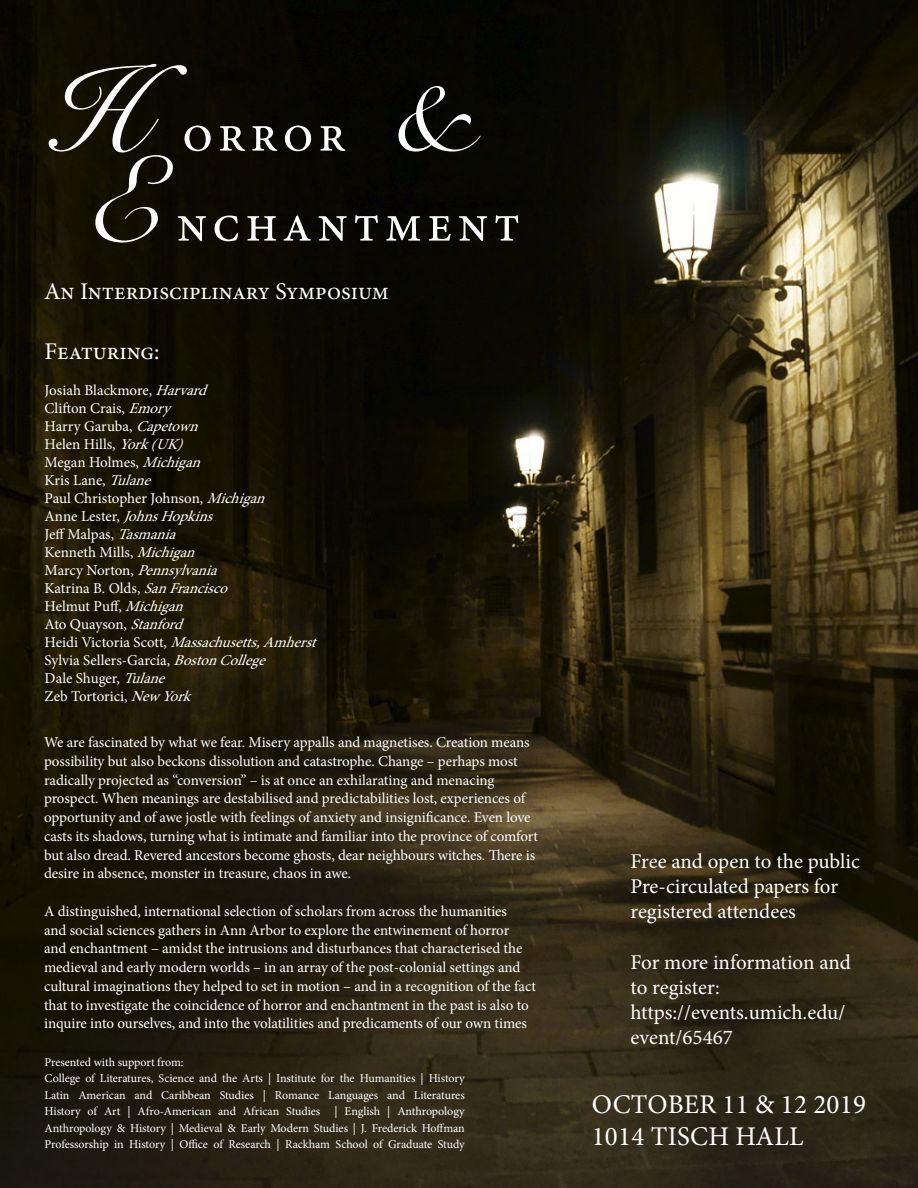
<style>
.page{position:relative;width:918px;height:1188px;background:#fff}
.page>*{position:absolute;margin:0;border:0;box-sizing:border-box;transform-origin:0 0}
.t1{font:120px "Snell Roundhand";color:#fff}
.t2{font:52.5px "Minion Pro";letter-spacing:.1em;color:#fff}
.t3{font:27px "Minion Pro";letter-spacing:.01em;color:#fff}
.t4{font:24px "Minion Pro";color:#fff}
.t5{font:21px/25.2px "Minion Pro";letter-spacing:-.01em;color:#fff}
.t6{font:15px/18.8px "Minion Pro";letter-spacing:-.005em;color:#fff}
.t7{font:italic 15px "Minion Pro";color:#fff}
.t8{font:12px/16.5px "Minion Pro";letter-spacing:-.01em;color:#fff;text-align:justify}
.s1{font-style:italic}
.s2{font-style:normal}
</style>
<div class="page">
<img style="left:0;top:0;width:918px;height:1188px">
<p class="t1" style="left:44px;top:16px;width:101px">H</p>
<p class="t2" style="left:182px;top:99px;width:165px">orror</p>
<p class="t1" style="left:392px;top:16px;width:75px">&amp;</p>
<p class="t1" style="left:85px;top:106px;width:82px">E</p>
<p class="t2" style="left:177px;top:189px;width:345px">nchantment</p>
<p class="t4" style="left:44px;top:275px;width:346px">An Interdisciplinary Symposium</p>
<p class="t4" style="left:45px;top:336px;width:117px">Featuring:</p>
<p class="t6" style="left:45px;top:381px;width:170px">Josiah Blackmore, <span class="s1">Harvard</span></p>
<p class="t6" style="left:45px;top:399px;width:134px">Clifton Crais, <span class="s1">Emory</span></p>
<p class="t6" style="left:45px;top:417px;width:161px">Harry Garuba, <span class="s1">Capetown</span></p>
<p class="t6" style="left:45px;top:435px;width:146px">Helen Hills, <span class="s1">York(UK)</span></p>
<p class="t6" style="left:45px;top:453px;width:164px">Megan Holmes, <span class="s1">Michigan</span></p>
<p class="t6" style="left:45px;top:471px;width:114px">Kris Lane, <span class="s1">Tulane</span></p>
<p class="t6" style="left:45px;top:489px;width:228px">Paul Christopher Johnson, <span class="s1">Michigan</span></p>
<p class="t7" style="left:45px;top:507px;width:176px"><span class="s2">A n n e L e s t e r ,</span> JohnsHopkins</p>
<p class="t6" style="left:45px;top:525px;width:139px">Jeff Malpas, <span class="s1">Tasmania</span></p>
<p class="t6" style="left:45px;top:543px;width:158px">Kenneth Mills, <span class="s1">Michigan</span></p>
<p class="t6" style="left:45px;top:561px;width:181px">M a r c y N o r t o n , <span class="s1">Pennsylvania</span></p>
<p class="t6" style="left:45px;top:579px;width:191px">Katrina B. Olds, <span class="s1">SanFrancisco</span></p>
<p class="t6" style="left:45px;top:597px;width:147px">Helmut Puff, <span class="s1">Michigan</span></p>
<p class="t6" style="left:45px;top:615px;width:146px">Ato Quayson, <span class="s1">Stanford</span></p>
<p class="t7" style="left:45px;top:633px;width:280px"><span class="s2">H e i d i V i c t o r i a S c o t t ,</span> Massachusetts,Amherst</p>
<p class="t6" style="left:45px;top:651px;width:229px">Sylvia Sellers-García, <span class="s1">BostonCollege</span></p>
<p class="t6" style="left:45px;top:669px;width:128px">Dale Shuger, <span class="s1">Tulane</span></p>
<p class="t6" style="left:45px;top:687px;width:154px">Zeb Tortorici, <span class="s1">NewYork</span></p>
<p class="t6" style="left:44px;top:733px;width:496px">We are fascinated by what we fear. Misery appalls and magnetises. Creation means possibility but also beckons dissolution and catastrophe. Change – perhaps most radically projected as “conversion” – is at once an exhilarating and menacing prospect. When meanings are destabilised and predictabilities lost, experiences of opportunity and of awe jostle with feelings of anxiety and insignificance. Even love casts its shadows, turning what is intimate and familiar into the province of comfort but also dread. Revered ancestors become ghosts, dear neighbours witches. There is desire in absence, monster in treasure, chaos in awe.</p>
<p class="t6" style="left:44px;top:902px;width:493px">A distinguished, international selection of scholars from across the humanities<br>and social sciences gathers in Ann Arbor to explore the entwinement of horror<br>and enchantment – amidst the intrusions and disturbances that characterised the medieval and early modern worlds – in an array of the post-colonial settings and cultural imaginations they helped to set in motion – and in a recognition of the fact that to investigate the coincidence of horror and enchantment in the past is also to inquire into ourselves, and into the volatilities and predicaments of our own times</p>
<p class="t8" style="left:45px;top:1054px;width:140px">Presented with support from:</p>
<p class="t8" style="left:45px;top:1070px;width:422px">College of Literatures, Science and the Arts | Institute for the Humanities | History</p>
<p class="t8" style="left:45px;top:1087px;width:422px">Latin American and Caribbean Studies | Romance Languages and Literatures History of Art | Afro-American and African Studies | English | Anthropology Anthropology &amp; History | Medieval &amp; Early Modern Studies | J. Frederick Hoffman Professorship in History | Office of Research | Rackham School of Graduate Study</p>
<p class="t5" style="left:631px;top:849px;width:231px">Free and open to the public</p>
<p class="t5" style="left:631px;top:874px;width:209px">Pre-circulated papers for</p>
<p class="t5" style="left:631px;top:899px;width:167px">registered attendees</p>
<p class="t5" style="left:631px;top:950px;width:222px">For more information and</p>
<p class="t5" style="left:631px;top:975px;width:91px">to register:</p>
<p class="t5" style="left:631px;top:1000px;width:216px">https://events.umich.edu/ event/65467</p>
<p class="t3" style="left:592px;top:1086px;width:276px">OCTOBER 11 &amp; 12 2019</p>
<p class="t3" style="left:592px;top:1119px;width:214px">1014 TISCH HALL</p>
</div>
